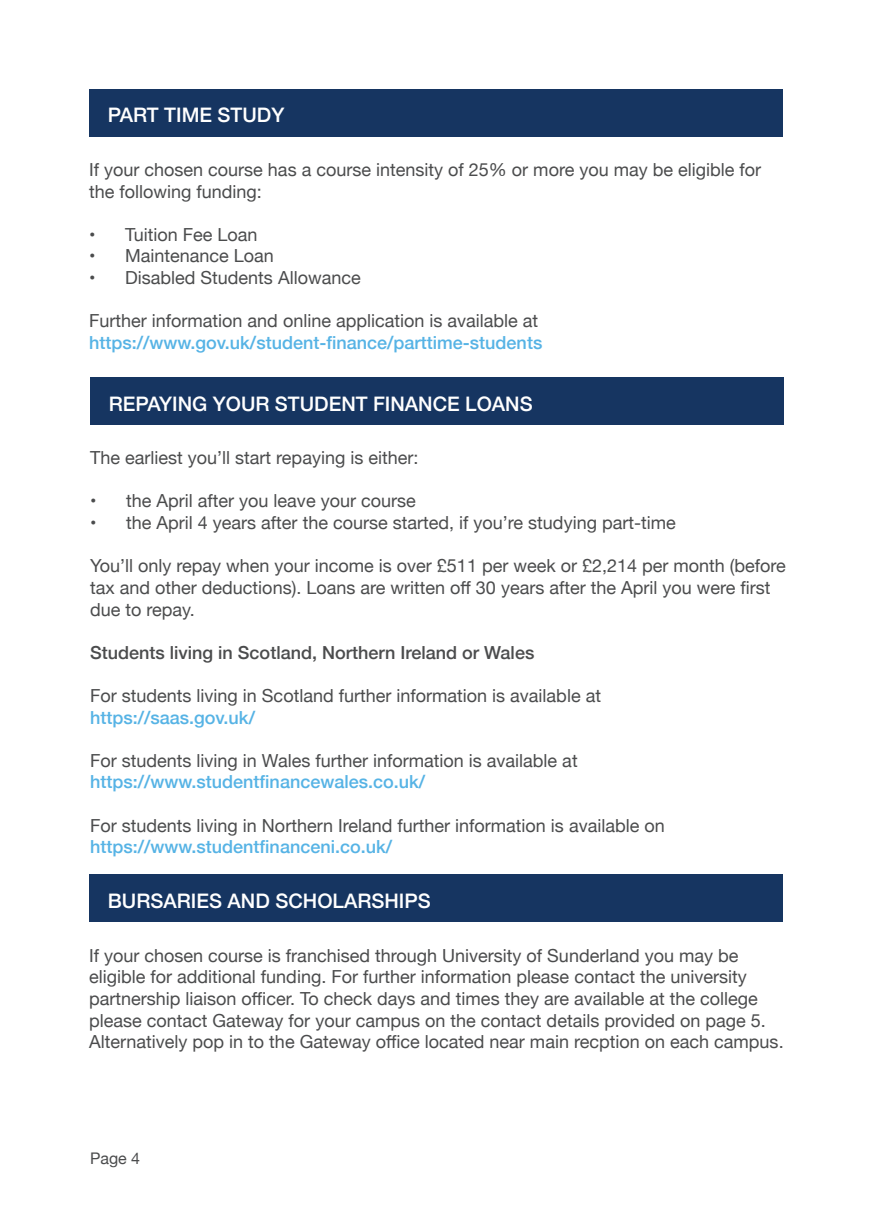
<style>
.page{position:relative;width:874px;height:1225px;background:#fff}
.page>*{position:absolute;margin:0;border:0;box-sizing:border-box;transform-origin:0 0}
.t1{font:500 20px "Helvetica Neue";color:#fff}
.t2{font:18px/21.6px "Helvetica Neue";color:#4b4c4d}
.t3{font:500 18px "Helvetica Neue";color:#56b3e5}
.t4{font:500 18px "Helvetica Neue";color:#4b4c4d}
.t5{font:16px "Helvetica Neue";color:#4b4c4d}
</style>
<div class="page">
<div style="left:89px;top:89px;width:693px;height:47px;background:#163561"></div>
<div style="left:90px;top:377px;width:693px;height:47px;background:#163561"></div>
<div style="left:89px;top:874px;width:693px;height:48px;background:#163561"></div>
<p class="t1" style="left:108px;top:99px;width:178px">PART TIME STUDY</p>
<p class="t2" style="left:89px;top:160px;width:673px">If your chosen course has a course intensity of 25% or more you may be eligible for the following funding:</p>
<p class="t2" style="left:89px;top:225px;width:170px">• Tuition Fee Loan</p>
<p class="t2" style="left:89px;top:246px;width:186px">• Maintenance Loan</p>
<p class="t2" style="left:89px;top:268px;width:273px">• Disabled Students Allowance</p>
<p class="t2" style="left:89px;top:311px;width:450px">Further information and online application is available at</p>
<p class="t3" style="left:89px;top:328px;width:454px">https://www.gov.uk/student-finance/parttime-students</p>
<p class="t1" style="left:109px;top:387px;width:425px">REPAYING YOUR STUDENT FINANCE LOANS</p>
<p class="t2" style="left:90px;top:448px;width:330px">The earliest you’ll start repaying is either:</p>
<p class="t2" style="left:90px;top:491px;width:327px">• the April after you leave your course</p>
<p class="t2" style="left:90px;top:513px;width:587px">• the April 4 years after the course started, if you’re studying part-time</p>
<p class="t2" style="left:90px;top:556px;width:697px">You’ll only repay when your income is over £511 per week or £2,214 per month (before tax and other deductions). Loans are written off 30 years after the April you were first due to repay.</p>
<p class="t4" style="left:90px;top:638px;width:445px">Students living in Scotland, Northern Ireland or Wales</p>
<p class="t2" style="left:90px;top:686px;width:512px">For students living in Scotland further information is available at</p>
<p class="t3" style="left:90px;top:702px;width:166px">https://saas.gov.uk/</p>
<p class="t2" style="left:90px;top:750px;width:489px">For students living in Wales further information is available at</p>
<p class="t3" style="left:90px;top:767px;width:336px">https://www.studentfinancewales.co.uk/</p>
<p class="t2" style="left:90px;top:815px;width:576px">For students living in Northern Ireland further information is available on</p>
<p class="t3" style="left:90px;top:832px;width:303px">https://www.studentfinanceni.co.uk/</p>
<p class="t1" style="left:108px;top:885px;width:324px">BURSARIES AND SCHOLARSHIPS</p>
<p class="t2" style="left:89px;top:945px;width:695px">If your chosen course is franchised through University of Sunderland you may be eligible for additional funding. For further information please contact the university partnership liaison officer. To check days and times they are available at the college please contact Gateway for your campus on the contact details provided on page 5.<br>Alternatively pop in to the Gateway office located near main recption on each campus.</p>
<p class="t5" style="left:90px;top:1146px;width:52px">Page 4</p>
</div>
